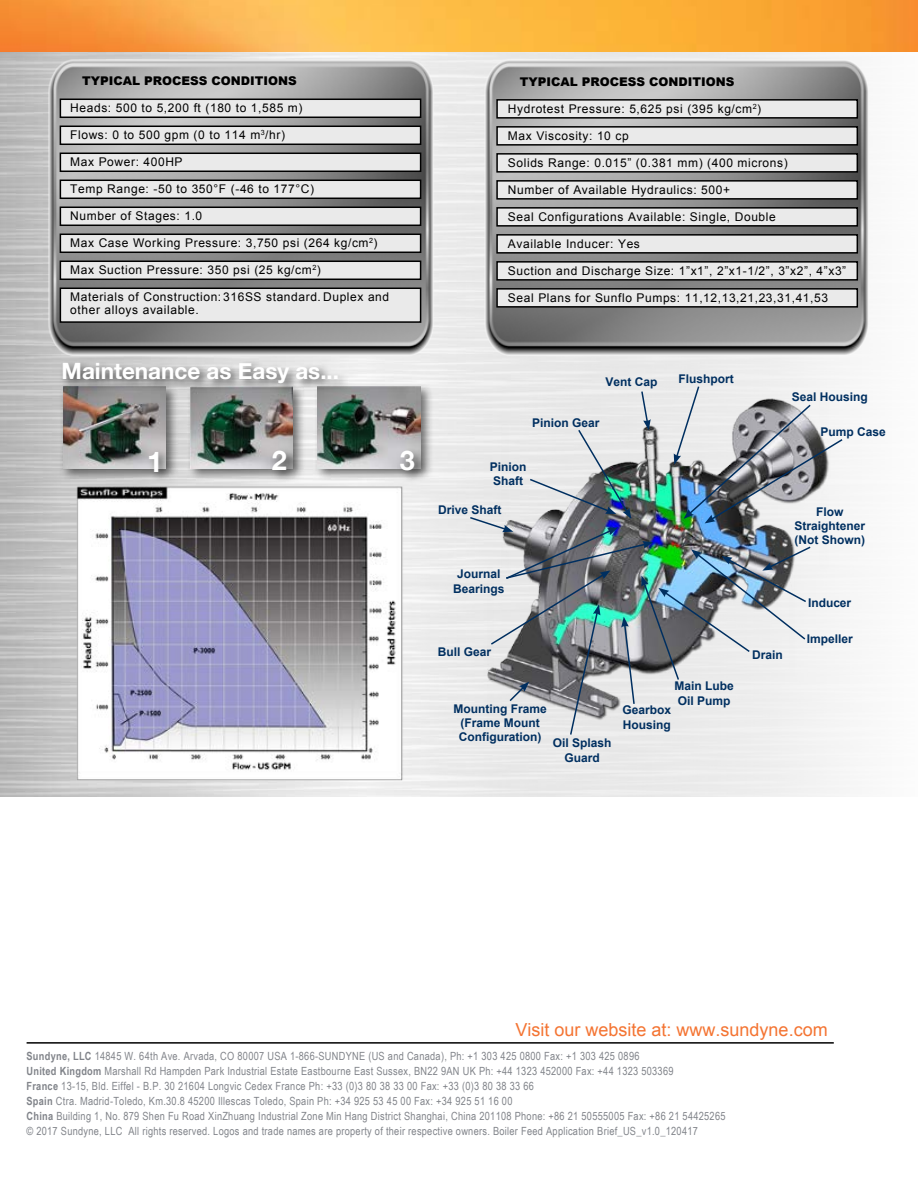
<style>
.page{position:relative;width:918px;height:1188px;background:#fff}
.page>*{position:absolute;margin:0;border:0;box-sizing:border-box;transform-origin:0 0}
.t1{font:700 28.5px "Helvetica Neue";color:#fff}
.t2{font:700 27px "Helvetica Neue";color:#fff}
.t3{font:700 22.5px "Helvetica Neue";color:#fff}
.t4{font:18px "Arial";color:#f47432}
.t5{font:12px "Arial";letter-spacing:.05em;color:#000}
.t6{font:700 12px/14.4px "Arial";color:#002f60;text-align:center}
.t7{font:900 12px "Arial";color:#000}
.t8{font:11.25px/15px "Arial Narrow";letter-spacing:.025em;color:#81848a}
.s1{font-weight:700}
</style>
<div class="page">
<img style="left:0;top:0;width:918px;height:52px">
<hr style="left:27px;top:1042px;width:807px;height:2px;background:#000">
<img style="left:47px;top:58px;width:393px;height:315px">
<img style="left:483px;top:58px;width:392px;height:315px">
<div style="left:60px;top:99px;width:361px;height:18px;background:#eaeaea"></div>
<div style="left:60px;top:99px;width:361px;height:19px;border:2px solid #000"></div>
<div style="left:60px;top:207px;width:361px;height:18px;background:#eaeaea"></div>
<div style="left:60px;top:207px;width:361px;height:19px;border:2px solid #000"></div>
<div style="left:60px;top:126px;width:361px;height:18px;background:#eaeaea"></div>
<div style="left:60px;top:126px;width:361px;height:19px;border:2px solid #000"></div>
<div style="left:60px;top:234px;width:361px;height:18px;background:#eaeaea"></div>
<div style="left:60px;top:234px;width:361px;height:19px;border:2px solid #000"></div>
<div style="left:60px;top:153px;width:361px;height:18px;background:#eaeaea"></div>
<div style="left:60px;top:153px;width:361px;height:19px;border:2px solid #000"></div>
<div style="left:60px;top:261px;width:361px;height:18px;background:#eaeaea"></div>
<div style="left:60px;top:261px;width:361px;height:19px;border:2px solid #000"></div>
<div style="left:60px;top:180px;width:361px;height:18px;background:#eaeaea"></div>
<div style="left:60px;top:180px;width:361px;height:19px;border:2px solid #000"></div>
<div style="left:60px;top:288px;width:361px;height:34px;background:#eaeaea"></div>
<div style="left:60px;top:288px;width:361px;height:35px;border:2px solid #000"></div>
<div style="left:497px;top:100px;width:360px;height:18px;background:#eaeaea"></div>
<div style="left:496px;top:99px;width:362px;height:20px;border:2px solid #000"></div>
<div style="left:497px;top:208px;width:360px;height:18px;background:#eaeaea"></div>
<div style="left:496px;top:207px;width:362px;height:20px;border:2px solid #000"></div>
<div style="left:497px;top:127px;width:360px;height:18px;background:#eaeaea"></div>
<div style="left:496px;top:126px;width:362px;height:20px;border:2px solid #000"></div>
<div style="left:497px;top:235px;width:360px;height:18px;background:#eaeaea"></div>
<div style="left:496px;top:234px;width:362px;height:20px;border:2px solid #000"></div>
<div style="left:497px;top:154px;width:360px;height:18px;background:#eaeaea"></div>
<div style="left:496px;top:153px;width:362px;height:20px;border:2px solid #000"></div>
<div style="left:497px;top:262px;width:360px;height:18px;background:#eaeaea"></div>
<div style="left:496px;top:261px;width:362px;height:20px;border:2px solid #000"></div>
<div style="left:497px;top:181px;width:360px;height:18px;background:#eaeaea"></div>
<div style="left:496px;top:180px;width:362px;height:20px;border:2px solid #000"></div>
<div style="left:497px;top:289px;width:360px;height:18px;background:#eaeaea"></div>
<div style="left:496px;top:288px;width:362px;height:20px;border:2px solid #000"></div>
<svg style="left:468px;top:385px;width:376px;height:351px"></svg>
<div style="left:314px;top:383px;width:120px;height:98px;background:#000;opacity:.55"></div>
<img style="left:317px;top:387px;width:104px;height:81px">
<div style="left:187px;top:383px;width:119px;height:98px;background:#000;opacity:.55"></div>
<img style="left:191px;top:396px;width:102px;height:72px">
<div style="left:60px;top:383px;width:119px;height:98px;background:#000;opacity:.55"></div>
<img style="left:63px;top:396px;width:103px;height:72px">
<div style="left:60px;top:360px;width:291px;height:36px;background:#000;opacity:.65"></div>
<div style="left:146px;top:448px;width:25px;height:36px;background:#000;opacity:.55"></div>
<div style="left:268px;top:448px;width:31px;height:35px;background:#000;opacity:.55"></div>
<div style="left:396px;top:448px;width:31px;height:35px;background:#000;opacity:.55"></div>
<img style="left:74px;top:486px;width:333px;height:297px">
<p class="t7" style="left:82px;top:72px;width:216px">TYPICAL PROCESS CONDITIONS</p>
<p class="t5" style="left:70px;top:100px;width:234px">Heads: 500 to 5,200 ft (180 to 1,585 m)</p>
<p class="t5" style="left:70px;top:127px;width:216px">Flows: 0 to 500 gpm (0 to 114 m<sup>3</sup>/hr)</p>
<p class="t5" style="left:70px;top:154px;width:114px">Max Power: 400HP</p>
<p class="t5" style="left:70px;top:181px;width:245px">Temp Range: -50 to 350°F (-46 to 177°C)</p>
<p class="t5" style="left:70px;top:208px;width:134px">Number of Stages: 1.0</p>
<p class="t5" style="left:70px;top:235px;width:309px">Max Case Working Pressure: 3,750 psi (264 kg/cm<sup>2</sup>)</p>
<p class="t5" style="left:70px;top:262px;width:252px">Max Suction Pressure: 350 psi (25 kg/cm<sup>2</sup>)</p>
<p class="t5" style="left:70px;top:289px;width:320px">Materials of Construction:316SS standard. Duplex and</p>
<p class="t5" style="left:70px;top:302px;width:130px">other alloys available.</p>
<h3 class="t3" style="left:62px;top:353px;width:279px">Maintenance as Easy as...</h3>
<h1 class="t1" style="left:147px;top:439px;width:17px">1</h1>
<h2 class="t2" style="left:272px;top:439px;width:17px">2</h2>
<h2 class="t2" style="left:400px;top:439px;width:17px">3</h2>
<p class="t7" style="left:520px;top:73px;width:216px">TYPICAL PROCESS CONDITIONS</p>
<p class="t5" style="left:508px;top:101px;width:255px">Hydrotest Pressure: 5,625 psi (395 kg/cm<sup>2</sup>)</p>
<p class="t5" style="left:508px;top:128px;width:122px">Max Viscosity: 10 cp</p>
<p class="t5" style="left:508px;top:155px;width:281px">Solids Range: 0.015” (0.381 mm) (400 microns)</p>
<p class="t5" style="left:508px;top:182px;width:224px">Number of Available Hydraulics: 500+</p>
<p class="t5" style="left:508px;top:209px;width:269px">Seal Configurations Available: Single, Double</p>
<p class="t5" style="left:508px;top:236px;width:133px">Available Inducer: Yes</p>
<p class="t5" style="left:508px;top:263px;width:340px">Suction and Discharge Size: 1”x1”, 2”x1-1/2”, 3”x2”, 4”x3”</p>
<p class="t5" style="left:508px;top:290px;width:322px">Seal Plans for Sunflo Pumps: 11,12,13,21,23,31,41,53</p>
<p class="t6" style="left:606px;top:375px;width:54px">Vent Cap</p>
<p class="t6" style="left:532px;top:415px;width:69px">Pinion Gear</p>
<p class="t6" style="left:490px;top:460px;width:38px;text-align:left">Pinion<br>Shaft</p>
<p class="t6" style="left:438px;top:503px;width:65px">Drive Shaft</p>
<p class="t6" style="left:453px;top:567px;width:53px">Journal<br>Bearings</p>
<p class="t6" style="left:438px;top:645px;width:55px">Bull Gear</p>
<p class="t6" style="left:679px;top:372px;width:57px">Flushport</p>
<p class="t6" style="left:454px;top:702px;width:95px">Mounting Frame (Frame Mount<br>Configuration)</p>
<p class="t6" style="left:553px;top:736px;width:60px">Oil Splash<br>Guard</p>
<p class="t6" style="left:674px;top:679px;width:61px;text-align:left">Main Lube<br>Oil Pump</p>
<p class="t6" style="left:622px;top:703px;width:50px;text-align:left">Gearbox<br>Housing</p>
<p class="t6" style="left:792px;top:389px;width:78px">Seal Housing</p>
<p class="t6" style="left:821px;top:425px;width:67px">Pump Case</p>
<p class="t6" style="left:794px;top:505px;width:72px">Flow<br>Straightener (Not Shown)</p>
<p class="t6" style="left:752px;top:648px;width:32px">Drain</p>
<p class="t6" style="left:808px;top:595px;width:45px">Inducer</p>
<p class="t6" style="left:807px;top:632px;width:48px">Impeller</p>
<h3 class="t4" style="left:516px;top:1018px;width:314px">Visit our website at: www.sundyne.com</h3>
<p class="t8" style="left:27px;top:1048px;width:701px"><span class="s1">Sundyne, LLC</span> 14845 W. 64th Ave. Arvada, CO 80007 USA 1-866-SUNDYNE (US and Canada), Ph: +1 303 425 0800 Fax: +1 303 425 0896<br><span class="s1">United Kingdom</span> Marshall Rd Hampden Park Industrial Estate Eastbourne East Sussex, BN22 9AN UK Ph: +44 1323 452000 Fax: +44 1323 503369<br><span class="s1">France</span> 13-15, Bld. Eiffel - B.P. 30 21604 Longvic Cedex France Ph: +33 (0)3 80 38 33 00 Fax: +33 (0)3 80 38 33 66<br><span class="s1">Spain</span> Ctra. Madrid-Toledo, Km.30.8 45200 Illescas Toledo, Spain Ph: +34 925 53 45 00 Fax: +34 925 51 16 00<br><span class="s1">China</span> Building 1, No. 879 Shen Fu Road XinZhuang Industrial Zone Min Hang District Shanghai, China 201108 Phone: +86 21 50555005 Fax: +86 21 54425265 © 2017 Sundyne, LLC All rights reserved. Logos and trade names are property of their respective owners. Boiler Feed Application Brief_US_v1.0_120417</p>
</div>
